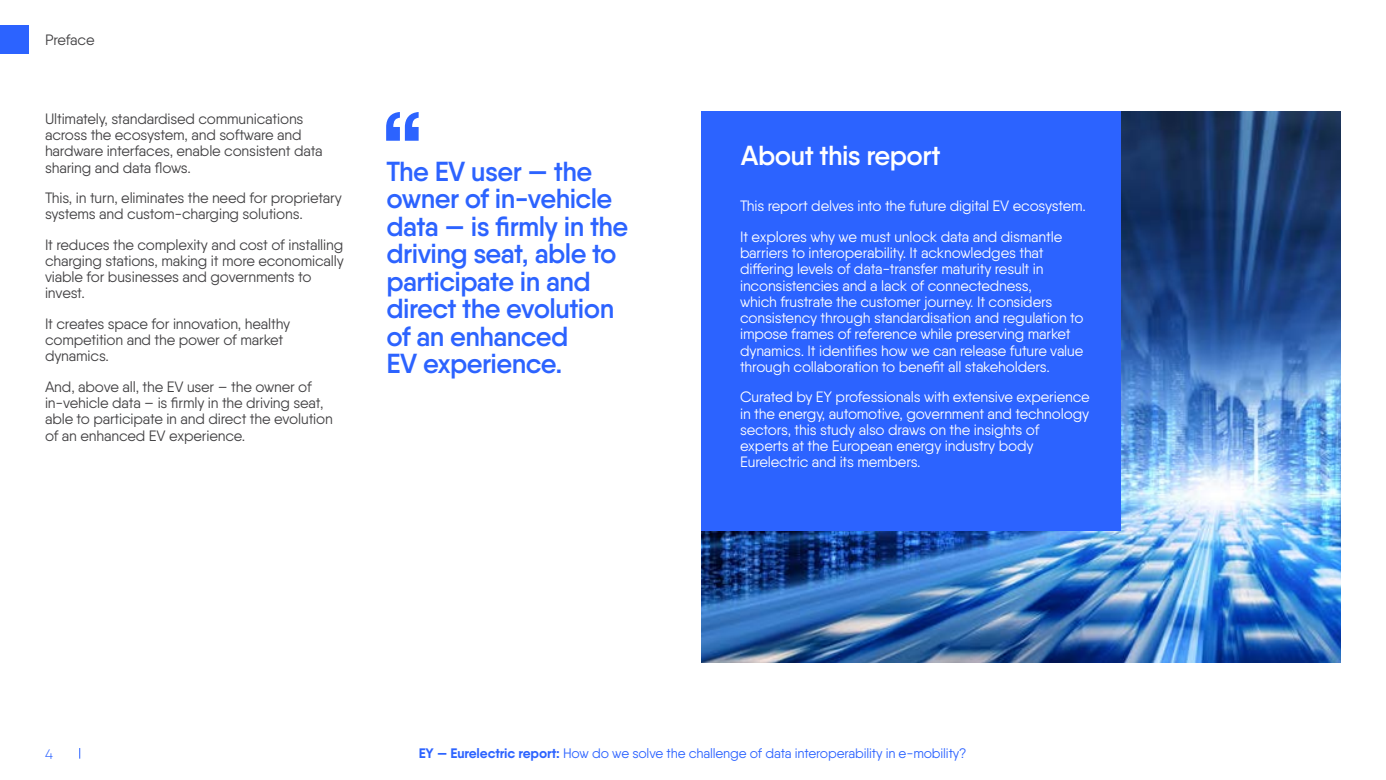
<style>
.page{position:relative;width:1386px;height:780px;background:#fff}
.page>*{position:absolute;margin:0;border:0;box-sizing:border-box;transform-origin:0 0}
.t1{font:600 110px "Qanelas";color:#2c63ff}
.t2{font:600 27.5px/27.5px "Qanelas";letter-spacing:-.02em;color:#2c63ff}
.t3{font:600 27.5px "Qanelas";letter-spacing:-.02em;color:#fff}
.t4{font:15px/16.2px "Qanelas";letter-spacing:-.01em;color:#fff}
.t5{font:15px/16.2px "Qanelas";letter-spacing:-.01em;color:#414042}
.t6{font:13.75px "Qanelas";letter-spacing:-.01em;color:#2c63ff}
.t7{font:300 13.75px "Qanelas";color:#2c63ff}
.s1{font-weight:700}
</style>
<div class="page">
<img style="left:701px;top:112px;width:639px;height:550px">
<div style="left:701px;top:112px;width:419px;height:419px;background:#2c63ff"></div>
<div style="left:0;top:25px;width:28px;height:28px;background:#2c63ff"></div>
<p class="t5" style="left:45px;top:31px;width:51px">Preface</p>
<p class="t5" style="left:45px;top:110px;width:279px">Ultimately, standardised communications across the ecosystem, and software and hardware interfaces, enable consistent data sharing and data flows.</p>
<p class="t5" style="left:45px;top:189px;width:298px">This, in turn, eliminates the need for proprietary systems and custom-charging solutions.</p>
<p class="t5" style="left:45px;top:236px;width:300px">It reduces the complexity and cost of installing charging stations, making it more economically viable for businesses and governments to invest.</p>
<p class="t5" style="left:45px;top:315px;width:247px">It creates space for innovation, healthy competition and the power of market dynamics.</p>
<p class="t5" style="left:45px;top:378px;width:289px">And, above all, the EV user – the owner of in-vehicle data – is firmly in the driving seat, able to participate in and direct the evolution of an enhanced EV experience.</p>
<h1 class="t1" style="left:379px;top:83px;width:48px">“</h1>
<h2 class="t2" style="left:386px;top:157px;width:243px">The EV user — the owner of in-vehicle data — is firmly in the driving seat, able to participate in and direct the evolution of an enhanced<br>EV experience.</h2>
<h2 class="t3" style="left:741px;top:138px;width:201px">About this report</h2>
<p class="t4" style="left:740px;top:191px;width:347px;line-height:30.4px">This report delves into the future digital EV ecosystem.<br>It explores why we must unlock data and dismantle</p>
<p class="t4" style="left:740px;top:244px;width:345px">barriers to interoperability. It acknowledges that differing levels of data-transfer maturity result in inconsistencies and a lack of connectedness,<br>which frustrate the customer journey. It considers consistency through standardisation and regulation to impose frames of reference while preserving market dynamics. It identifies how we can release future value through collaboration to benefit all stakeholders.</p>
<p class="t4" style="left:740px;top:389px;width:351px">Curated by EY professionals with extensive experience in the energy, automotive, government and technology sectors, this study also draws on the insights of experts at the European energy industry body Eurelectric and its members.</p>
<p class="t7" style="left:45px;top:745px;width:9px">4</p>
<p class="t6" style="left:419px;top:745px;width:549px"><span class="s1">EY — Eurelectric report:</span> How do we solve the challenge of data interoperability in e-mobility?</p>
</div>
